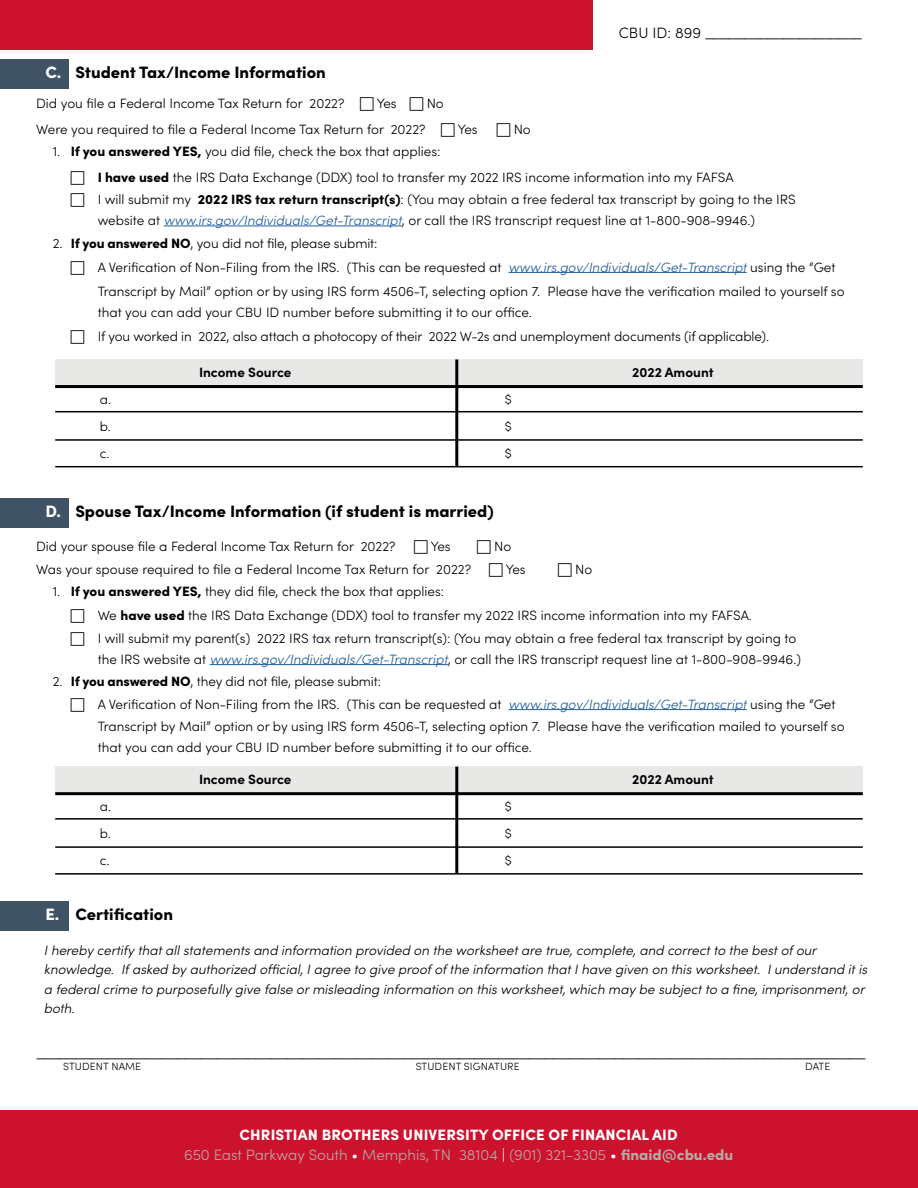
<style>
.page{position:relative;width:918px;height:1188px;background:#fff}
.page>*{position:absolute;margin:0;border:0;box-sizing:border-box;transform-origin:0 0}
.t1{font:900 16.5px "Sofia Pro";color:#000}
.t2{font:300 15px "Sofia Pro";color:#000}
.t3{font:900 15px/19.5px "Sofia Pro";letter-spacing:.01em;color:#fff;text-align:center}
.t4{font:300 13.5px/24px "Sofia Pro";color:#000}
.t5{font:italic 300 13.5px/19.5px "Sofia Pro";color:#000}
.t6{font:700 13.5px "Sofia Pro";color:#000}
.t7{font:300 10.5px "Sofia Pro";letter-spacing:.01em;color:#000}
.s1{color:#fff}
.s2{font-weight:900}
.s3{font-style:italic;color:#215e9e}
.s4{font-weight:300;color:#b3aca5}
.s5{font-weight:300}
.s6{color:#b3aca5}
</style>
<div class="page">
<div style="left:0;top:59px;width:68px;height:29px;background:#3f5364"></div>
<div style="left:0;top:1111px;width:918px;height:77px;background:#cd122d"></div>
<div style="left:0;top:498px;width:68px;height:29px;background:#3f5364"></div>
<div style="left:0;top:0;width:593px;height:50px;background:#cd122d"></div>
<div style="left:0;top:901px;width:68px;height:29px;background:#3f5364"></div>
<hr style="left:164px;top:226px;width:238px;height:1px;background:#215e9e">
<hr style="left:509px;top:272px;width:238px;height:1px;background:#215e9e">
<hr style="left:210px;top:664px;width:238px;height:1px;background:#215e9e">
<hr style="left:509px;top:709px;width:238px;height:1px;background:#215e9e">
<div style="left:55px;top:359px;width:808px;height:28px;background:#e8e8e7"></div>
<hr style="left:55px;top:385px;width:808px;height:3px;background:#000">
<hr style="left:55px;top:411px;width:808px;height:1px;background:#000">
<hr style="left:55px;top:439px;width:808px;height:2px;background:#000">
<hr style="left:55px;top:466px;width:808px;height:1px;background:#000">
<hr style="left:455px;top:359px;width:3px;height:107px;background:#000">
<div style="left:55px;top:767px;width:808px;height:27px;background:#e8e8e7"></div>
<hr style="left:55px;top:792px;width:808px;height:3px;background:#000">
<hr style="left:55px;top:818px;width:808px;height:2px;background:#000">
<hr style="left:55px;top:846px;width:808px;height:2px;background:#000">
<hr style="left:55px;top:873px;width:808px;height:2px;background:#000">
<hr style="left:455px;top:767px;width:3px;height:106px;background:#000">
<p class="t1" style="left:45px;top:59px;width:282px"><span class="s1">C.</span> Student Tax/Income Information</p>
<p class="t2" style="left:619px;top:22px;width:245px">CBU ID: 899 ____________________</p>
<p class="t4" style="left:36px;top:91px;width:310px">Did you file a Federal Income Tax Return for 2022?</p>
<p class="t4" style="left:377px;top:91px;width:22px">Yes</p>
<p class="t4" style="left:427px;top:91px;width:19px">No</p>
<p class="t4" style="left:36px;top:116px;width:391px">Were you required to file a Federal Income Tax Return for 2022?</p>
<p class="t4" style="left:458px;top:116px;width:22px">Yes</p>
<p class="t4" style="left:514px;top:116px;width:19px">No</p>
<p class="t4" style="left:98px;top:138px;width:637px;line-height:25.5px;text-indent:-45px">1. <span class="s2">If you answered YES,</span> you did file, check the box that applies:<br><span class="s2">I have used</span> the IRS Data Exchange (DDX) tool to transfer my 2022 IRS income information into my FAFSA</p>
<p class="t4" style="left:98px;top:188px;width:700px;line-height:21px">I will submit my <span class="s2">2022 IRS tax return transcript(s)</span>: (You may obtain a free federal tax transcript by going to the IRS website at <span class="s3">www.irs.gov/Individuals/Get-Transcript</span>, or call the IRS transcript request line at 1-800-908-9946.)</p>
<p class="t4" style="left:98px;top:230px;width:748px;text-indent:-45px">2. <span class="s2">If you answered NO</span>, you did not file, please submit:<br>A Verification of Non-Filing from the IRS. (This can be requested at <span class="s3">www.irs.gov/Individuals/Get-Transcript</span> using the “Get<br>Transcript by Mail” option or by using IRS form 4506-T, selecting option 7. Please have the verification mailed to yourself so</p>
<p class="t4" style="left:98px;top:299px;width:673px">that you can add your CBU ID number before submitting it to our office.<br>If you worked in 2022, also attach a photocopy of their 2022 W-2s and unemployment documents (if applicable).</p>
<p class="t6" style="left:199px;top:362px;width:94px">Income Source</p>
<p class="t6" style="left:632px;top:362px;width:83px">2022 Amount</p>
<p class="t4" style="left:100px;top:386px;width:13px">a.</p>
<p class="t4" style="left:505px;top:386px;width:9px">$</p>
<p class="t4" style="left:100px;top:413px;width:13px">b.</p>
<p class="t4" style="left:505px;top:413px;width:9px">$</p>
<p class="t4" style="left:100px;top:440px;width:11px">c.</p>
<p class="t4" style="left:505px;top:440px;width:9px">$</p>
<p class="t1" style="left:45px;top:499px;width:450px"><span class="s1">D.</span> Spouse Tax/Income Information (if student is married)</p>
<p class="t4" style="left:36px;top:534px;width:361px">Did your spouse file a Federal Income Tax Return for 2022?</p>
<p class="t4" style="left:431px;top:534px;width:22px">Yes</p>
<p class="t4" style="left:494px;top:534px;width:19px">No</p>
<p class="t4" style="left:36px;top:556px;width:436px">Was your spouse required to file a Federal Income Tax Return for 2022?</p>
<p class="t4" style="left:506px;top:556px;width:22px">Yes</p>
<p class="t4" style="left:575px;top:556px;width:19px">No</p>
<p class="t4" style="left:98px;top:579px;width:656px;text-indent:-45px">1. <span class="s2">If you answered YES,</span> they did file, check the box that applies:<br>We <span class="s2">have used</span> the IRS Data Exchange (DDX) tool to transfer my 2022 IRS income information into my FAFSA.</p>
<p class="t4" style="left:98px;top:627px;width:705px;line-height:21px">I will submit my parent(s) 2022 IRS tax return transcript(s): (You may obtain a free federal tax transcript by going to the IRS website at <span class="s3">www.irs.gov/Individuals/Get-Transcript</span>, or call the IRS transcript request line at 1-800-908-9946.)</p>
<p class="t4" style="left:98px;top:670px;width:748px;line-height:22.5px;text-indent:-45px">2. <span class="s2">If you answered NO</span>, they did not file, please submit:<br>A Verification of Non-Filing from the IRS. (This can be requested at <span class="s3">www.irs.gov/Individuals/Get-Transcript</span> using the “Get<br>Transcript by Mail” option or by using IRS form 4506-T, selecting option 7. Please have the verification mailed to yourself so</p>
<p class="t4" style="left:98px;top:735px;width:436px">that you can add your CBU ID number before submitting it to our office.</p>
<p class="t6" style="left:199px;top:769px;width:94px">Income Source</p>
<p class="t6" style="left:632px;top:769px;width:83px">2022 Amount</p>
<p class="t4" style="left:100px;top:793px;width:13px">a.</p>
<p class="t4" style="left:505px;top:793px;width:9px">$</p>
<p class="t4" style="left:100px;top:820px;width:13px">b.</p>
<p class="t4" style="left:505px;top:820px;width:9px">$</p>
<p class="t4" style="left:100px;top:847px;width:11px">c.</p>
<p class="t4" style="left:505px;top:847px;width:9px">$</p>
<p class="t1" style="left:45px;top:902px;width:129px"><span class="s1">E.</span> Certification</p>
<p class="t5" style="left:44px;top:940px;width:825px">I hereby certify that all statements and information provided on the worksheet are true, complete, and correct to the best of our knowledge. If asked by authorized official, I agree to give proof of the information that I have given on this worksheet. I understand it is a federal crime to purposefully give false or misleading information on this worksheet, which may be subject to a fine, imprisonment, or both.</p>
<p class="t2" style="left:36px;top:1042px;width:831px">__________________________________________________________________________________________________________</p>
<p class="t7" style="left:63px;top:1059px;width:80px">STUDENT NAME</p>
<p class="t7" style="left:416px;top:1059px;width:106px">STUDENT SIGNATURE</p>
<p class="t7" style="left:805px;top:1059px;width:27px">DATE</p>
<p class="t3" style="left:184px;top:1124px;width:551px">CHRISTIAN BROTHERS UNIVERSITY OFFICE OF FINANCIAL AID<br><span class="s4">650 East Parkway South</span> <span class="s5">•</span> <span class="s4">Memphis, TN 38104</span> <span class="s5">|</span> <span class="s4">(901) 321-3305</span> <span class="s5">•</span> <span class="s6">finaid@cbu.edu</span></p>
</div>
